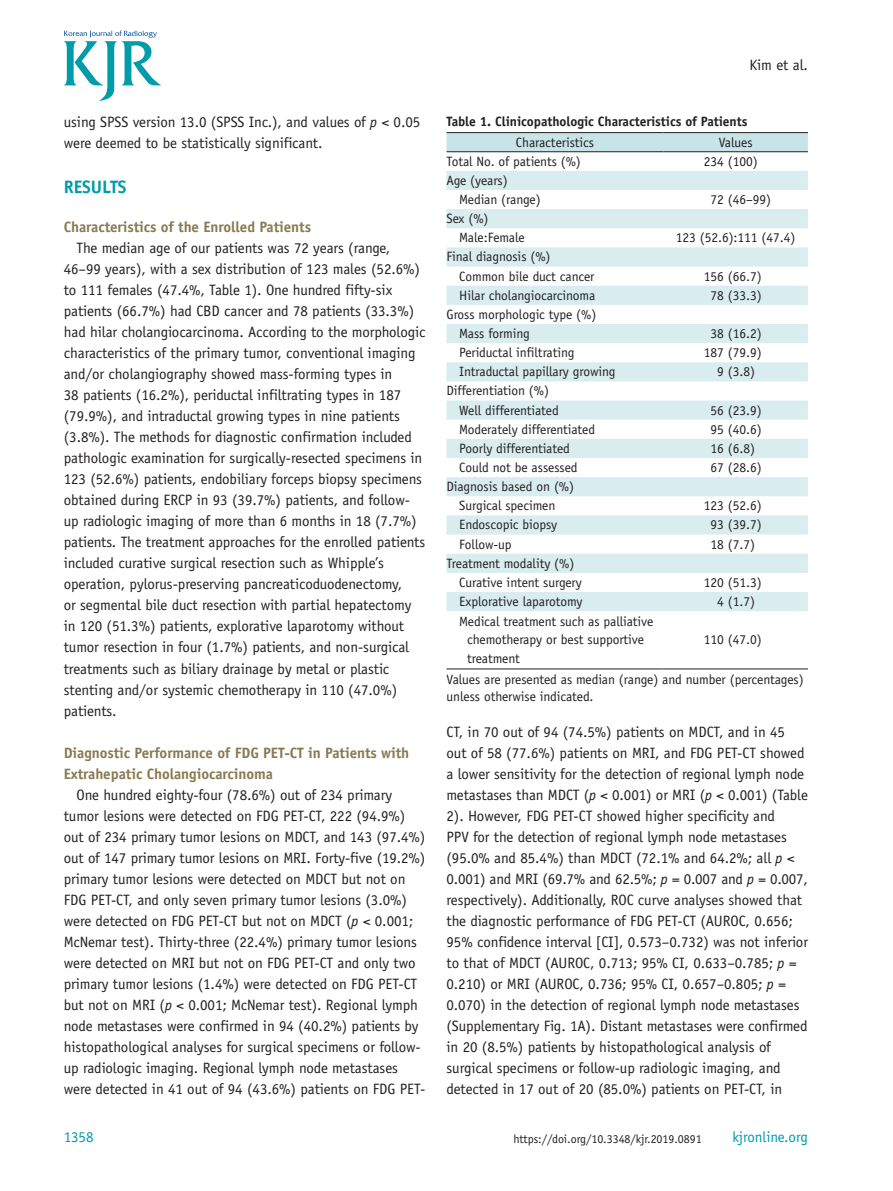
<style>
.page{position:relative;width:893px;height:1191px;background:#fff}
.page>*{position:absolute;margin:0;border:0;box-sizing:border-box;transform-origin:0 0}
.t1{font:700 18px "Officina Sans Std";letter-spacing:-.005em;color:#009caa}
.t2{font:15px/21px "Officina Sans Std";letter-spacing:-.005em;color:#231f20}
.t3{font:700 15px "Officina Sans Std";letter-spacing:-.005em;color:#887a51}
.t4{font:15px "Officina Sans Std";letter-spacing:-.005em;color:#009caa}
.t5{font:13.5px/19.2px "Officina Sans Std";letter-spacing:-.005em;color:#231f20}
.t6{font:700 13.5px/20.5px "Officina Sans Std";letter-spacing:-.005em;color:#231f20}
.t7{font:12px "Officina Sans Std";letter-spacing:-.005em;color:#231f20}
.s1{font-style:italic}
.s2{font-weight:400}
</style>
<div class="page">
<svg style="left:64px;top:31px;width:97px;height:70px"></svg>
<div style="left:446px;top:133px;width:362px;height:18px;background:#c9e4e9"></div>
<svg style="left:446px;top:171px;width:362px;height:440px;fill:#deeff1"></svg>
<hr style="left:446px;top:668px;width:217px;height:1px;background:#231f20">
<hr style="left:663px;top:668px;width:145px;height:1px;background:#231f20">
<hr style="left:446px;top:132px;width:217px;height:1px;background:#231f20">
<hr style="left:663px;top:132px;width:145px;height:1px;background:#231f20">
<hr style="left:446px;top:151px;width:217px;height:1px;background:#231f20">
<hr style="left:663px;top:151px;width:145px;height:1px;background:#231f20">
<p class="t2" style="left:64px;top:112px;width:358px">using SPSS version 13.0 (SPSS Inc.), and values of <span class="s1">p</span> &lt; 0.05 were deemed to be statistically significant.</p>
<p class="t1" style="left:64px;top:175px;width:64px">RESULTS</p>
<p class="t3" style="left:64px;top:218px;width:249px">Characteristics of the Enrolled Patients</p>
<p class="t2" style="left:77px;top:238px;width:315px">The median age of our patients was 72 years (range,</p>
<p class="t2" style="left:64px;top:259px;width:358px">46–99 years), with a sex distribution of 123 males (52.6%)</p>
<p class="t2" style="left:64px;top:280px;width:330px">to 111 females (47.4%, Table 1). One hundred fifty-six</p>
<p class="t2" style="left:64px;top:301px;width:352px">patients (66.7%) had CBD cancer and 78 patients (33.3%)</p>
<p class="t2" style="left:64px;top:322px;width:363px">had hilar cholangiocarcinoma. According to the morphologic</p>
<p class="t2" style="left:64px;top:343px;width:353px">characteristics of the primary tumor, conventional imaging</p>
<p class="t2" style="left:64px;top:364px;width:330px">and/or cholangiography showed mass-forming types in</p>
<p class="t2" style="left:64px;top:385px;width:339px">38 patients (16.2%), periductal infiltrating types in 187</p>
<p class="t2" style="left:64px;top:406px;width:338px">(79.9%), and intraductal growing types in nine patients</p>
<p class="t2" style="left:64px;top:427px;width:350px">(3.8%). The methods for diagnostic confirmation included</p>
<p class="t2" style="left:64px;top:448px;width:360px">pathologic examination for surgically-resected specimens in</p>
<p class="t2" style="left:64px;top:469px;width:360px">123 (52.6%) patients, endobiliary forceps biopsy specimens</p>
<p class="t2" style="left:64px;top:490px;width:348px">obtained during ERCP in 93 (39.7%) patients, and follow-</p>
<p class="t2" style="left:64px;top:511px;width:354px">up radiologic imaging of more than 6 months in 18 (7.7%)</p>
<p class="t2" style="left:64px;top:532px;width:363px">patients. The treatment approaches for the enrolled patients</p>
<p class="t2" style="left:64px;top:553px;width:322px">included curative surgical resection such as Whipple’s</p>
<p class="t2" style="left:64px;top:574px;width:340px">operation, pylorus-preserving pancreaticoduodenectomy,</p>
<p class="t2" style="left:64px;top:595px;width:349px">or segmental bile duct resection with partial hepatectomy</p>
<p class="t2" style="left:64px;top:616px;width:342px">in 120 (51.3%) patients, explorative laparotomy without</p>
<p class="t2" style="left:64px;top:637px;width:347px">tumor resection in four (1.7%) patients, and non-surgical</p>
<p class="t2" style="left:64px;top:658px;width:327px">treatments such as biliary drainage by metal or plastic</p>
<p class="t2" style="left:64px;top:679px;width:335px">stenting and/or systemic chemotherapy in 110 (47.0%)</p>
<p class="t2" style="left:64px;top:700px;width:54px">patients.</p>
<p class="t3" style="left:64px;top:743px;width:347px">Diagnostic Performance of FDG PET-CT in Patients with</p>
<p class="t3" style="left:64px;top:764px;width:211px">Extrahepatic Cholangiocarcinoma</p>
<p class="t2" style="left:77px;top:784px;width:317px">One hundred eighty-four (78.6%) out of 234 primary</p>
<p class="t2" style="left:64px;top:805px;width:343px">tumor lesions were detected on FDG PET-CT, 222 (94.9%)</p>
<p class="t2" style="left:64px;top:826px;width:363px">out of 234 primary tumor lesions on MDCT, and 143 (97.4%)</p>
<p class="t2" style="left:64px;top:847px;width:363px">out of 147 primary tumor lesions on MRI. Forty-five (19.2%)</p>
<p class="t2" style="left:64px;top:868px;width:343px">primary tumor lesions were detected on MDCT but not on</p>
<p class="t2" style="left:64px;top:889px;width:345px">FDG PET-CT, and only seven primary tumor lesions (3.0%)</p>
<p class="t2" style="left:64px;top:910px;width:351px">were detected on FDG PET-CT but not on MDCT (<span class="s1">p</span> &lt; 0.001;</p>
<p class="t2" style="left:64px;top:931px;width:355px">McNemar test). Thirty-three (22.4%) primary tumor lesions</p>
<p class="t2" style="left:64px;top:952px;width:353px">were detected on MRI but not on FDG PET-CT and only two</p>
<p class="t2" style="left:64px;top:973px;width:355px">primary tumor lesions (1.4%) were detected on FDG PET-CT</p>
<p class="t2" style="left:64px;top:994px;width:356px">but not on MRI (<span class="s1">p</span> &lt; 0.001; McNemar test). Regional lymph</p>
<p class="t2" style="left:64px;top:1015px;width:356px">node metastases were confirmed in 94 (40.2%) patients by</p>
<p class="t2" style="left:64px;top:1036px;width:359px">histopathological analyses for surgical specimens or follow-</p>
<p class="t2" style="left:64px;top:1057px;width:336px">up radiologic imaging. Regional lymph node metastases</p>
<p class="t2" style="left:64px;top:1078px;width:363px">were detected in 41 out of 94 (43.6%) patients on FDG PET-</p>
<p class="t4" style="left:64px;top:1128px;width:31px">1358</p>
<p class="t2" style="left:749px;top:54px;width:60px">Kim et al.</p>
<p class="t6" style="left:516px;top:111px;width:233px;text-indent:-69px">Table 1. Clinicopathologic Characteristics of Patients<br><span class="s2">Characteristics</span></p>
<p class="t5" style="left:719px;top:132px;width:35px">Values</p>
<p class="t5" style="left:446px;top:152px;width:136px">Total No. of patients (%)</p>
<p class="t5" style="left:704px;top:152px;width:55px">234 (100)</p>
<p class="t5" style="left:459px;top:171px;width:83px;text-indent:-13px">Age (years)<br>Median (range)</p>
<p class="t5" style="left:711px;top:190px;width:62px">72 (46–99)</p>
<p class="t5" style="left:459px;top:209px;width:67px;text-indent:-13px">Sex (%)<br>Male:Female</p>
<p class="t5" style="left:459px;top:247px;width:137px;text-indent:-13px">Final diagnosis (%)<br>Common bile duct cancer</p>
<p class="t5" style="left:676px;top:228px;width:121px">123 (52.6):111 (47.4)</p>
<p class="t5" style="left:704px;top:266px;width:59px">156 (66.7)</p>
<p class="t5" style="left:459px;top:285px;width:138px">Hilar cholangiocarcinoma</p>
<p class="t5" style="left:711px;top:285px;width:53px">78 (33.3)</p>
<p class="t5" style="left:459px;top:305px;width:139px;text-indent:-13px">Gross morphologic type (%)<br>Mass forming</p>
<p class="t5" style="left:711px;top:324px;width:53px">38 (16.2)</p>
<p class="t5" style="left:459px;top:343px;width:117px">Periductal infiltrating</p>
<p class="t5" style="left:704px;top:343px;width:59px">187 (79.9)</p>
<p class="t5" style="left:459px;top:362px;width:158px">Intraductal papillary growing</p>
<p class="t5" style="left:717px;top:362px;width:39px">9 (3.8)</p>
<p class="t5" style="left:459px;top:381px;width:101px;text-indent:-13px">Differentiation (%)<br>Well differentiated</p>
<p class="t5" style="left:711px;top:400px;width:53px">56 (23.9)</p>
<p class="t5" style="left:459px;top:419px;width:137px">Moderately differentiated</p>
<p class="t5" style="left:711px;top:419px;width:53px">95 (40.6)</p>
<p class="t5" style="left:459px;top:439px;width:112px">Poorly differentiated</p>
<p class="t5" style="left:711px;top:439px;width:46px">16 (6.8)</p>
<p class="t5" style="left:459px;top:458px;width:120px">Could not be assessed</p>
<p class="t5" style="left:711px;top:458px;width:53px">67 (28.6)</p>
<p class="t5" style="left:446px;top:477px;width:129px;text-align:center">Diagnosis based on (%)<br>Surgical specimen</p>
<p class="t5" style="left:704px;top:496px;width:59px">123 (52.6)</p>
<p class="t5" style="left:459px;top:515px;width:99px">Endoscopic biopsy</p>
<p class="t5" style="left:711px;top:515px;width:53px">93 (39.7)</p>
<p class="t5" style="left:459px;top:534px;width:54px">Follow-up</p>
<p class="t5" style="left:711px;top:534px;width:46px">18 (7.7)</p>
<p class="t5" style="left:459px;top:553px;width:124px;text-indent:-13px">Treatment modality (%)<br>Curative intent surgery</p>
<p class="t5" style="left:704px;top:572px;width:59px">120 (51.3)</p>
<p class="t5" style="left:459px;top:592px;width:125px">Explorative laparotomy</p>
<p class="t5" style="left:717px;top:592px;width:39px">4 (1.7)</p>
<p class="t5" style="left:467px;top:611px;width:188px;line-height:18.8px;text-indent:-8px">Medical treatment such as palliative chemotherapy or best supportive treatment</p>
<p class="t5" style="left:704px;top:630px;width:59px">110 (47.0)</p>
<p class="t5" style="left:446px;top:671px;width:359px;line-height:16.2px">Values are presented as median (range) and number (percentages) unless otherwise indicated.</p>
<p class="t2" style="left:446px;top:721px;width:363px">CT, in 70 out of 94 (74.5%) patients on MDCT, and in 45 out of 58 (77.6%) patients on MRI, and FDG PET-CT showed a lower sensitivity for the detection of regional lymph node metastases than MDCT (<span class="s1">p</span> &lt; 0.001) or MRI (<span class="s1">p</span> &lt; 0.001) (Table 2). However, FDG PET-CT showed higher specificity and<br>PPV for the detection of regional lymph node metastases (95.0% and 85.4%) than MDCT (72.1% and 64.2%; all <span class="s1">p</span> &lt; 0.001) and MRI (69.7% and 62.5%; <span class="s1">p</span> = 0.007 and <span class="s1">p</span> = 0.007, respectively). Additionally, ROC curve analyses showed that the diagnostic performance of FDG PET-CT (AUROC, 0.656; 95% confidence interval [CI], 0.573–0.732) was not inferior to that of MDCT (AUROC, 0.713; 95% CI, 0.633–0.785; <span class="s1">p</span> = 0.210) or MRI (AUROC, 0.736; 95% CI, 0.657–0.805; <span class="s1">p</span> = 0.070) in the detection of regional lymph node metastases (Supplementary Fig. 1A). Distant metastases were confirmed in 20 (8.5%) patients by histopathological analysis of surgical specimens or follow-up radiologic imaging, and detected in 17 out of 20 (85.0%) patients on PET-CT, in</p>
<p class="t7" style="left:513px;top:1132px;width:190px">https://doi.org/10.3348/kjr.2019.0891</p>
<p class="t4" style="left:732px;top:1128px;width:77px">kjronline.org</p>
</div>
